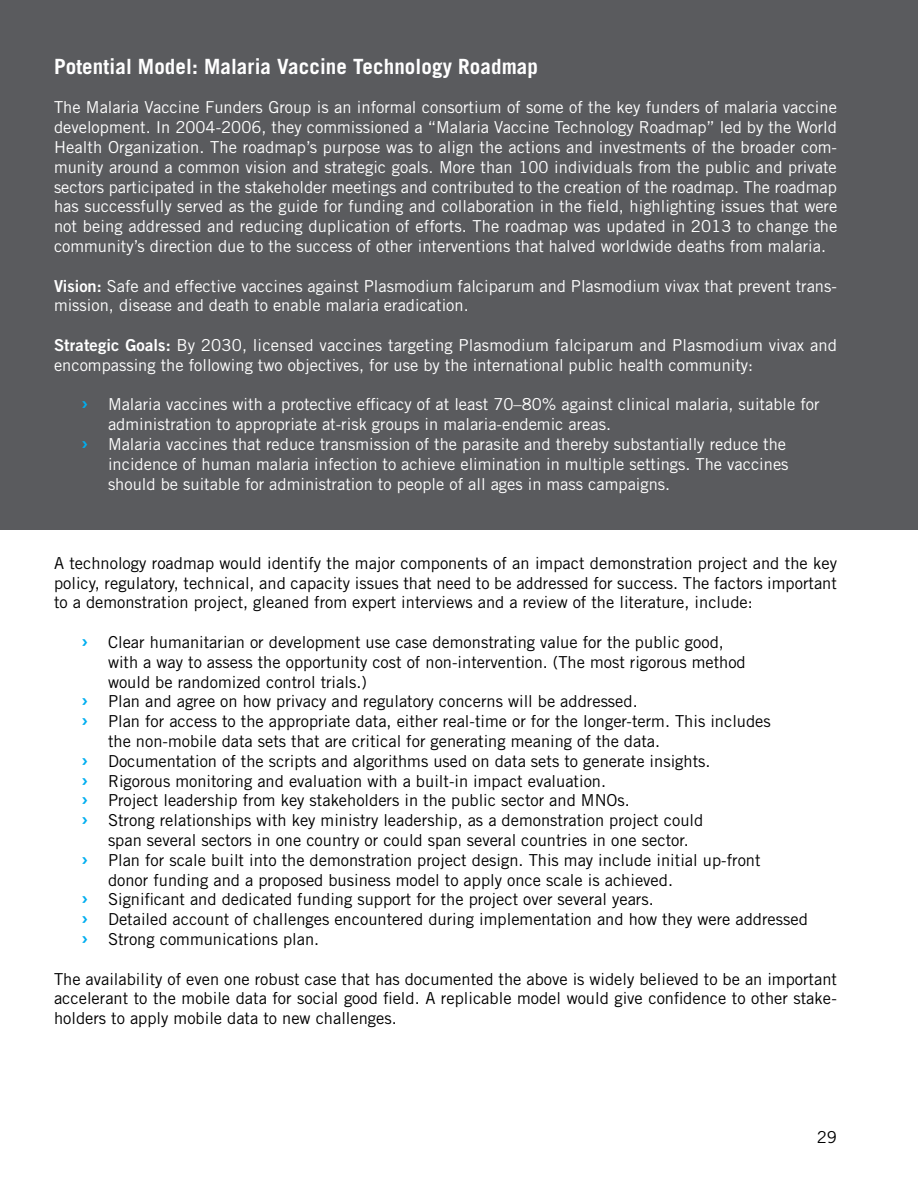
<style>
.page{position:relative;width:918px;height:1188px;background:#fff}
.page>*{position:absolute;margin:0;border:0;box-sizing:border-box;transform-origin:0 0}
.t-subtitle-white{font:700 21px "Trade Gothic";letter-spacing:.005em;color:#fff}
.t-main{font:16.5px/19.8px "Trade Gothic";color:#000}
.t-main-white{font:16.5px/19.8px "Trade Gothic";color:#fff}
.s1{font-family:"Trade Gothic Bold Two"}
.s2{font-family:"Trade Gothic Bold Two";font-size:21px;color:#00aeef}
</style>
<div class="page">
<div style="left:0;top:0;width:918px;height:529px;background:#5a5b5e"></div>
<p class="t-subtitle-white" style="left:54px;top:53px;width:486px">Potential Model: Malaria Vaccine Technology Roadmap</p>
<p class="t-main-white" style="left:54px;top:97px;width:785px;text-align:justify">The Malaria Vaccine Funders Group is an informal consortium of some of the key funders of malaria vaccine development. In 2004-2006, they commissioned a “Malaria Vaccine Technology Roadmap” led by the World Health Organization. The roadmap’s purpose was to align the actions and investments of the broader com&shy;munity around a common vision and strategic goals. More than 100 individuals from the public and private sectors participated in the stakeholder meetings and contributed to the creation of the roadmap. The roadmap has successfully served as the guide for funding and collaboration in the field, highlighting issues that were not being addressed and reducing duplication of efforts. The roadmap was updated in 2013 to change the community’s direction due to the success of other interventions that halved worldwide deaths from malaria.</p>
<p class="t-main-white" style="left:54px;top:276px;width:785px"><span class="s1">Vision:</span> Safe and effective vaccines against Plasmodium falciparum and Plasmodium vivax that prevent trans&shy;mission, disease and death to enable malaria eradication.</p>
<p class="t-main-white" style="left:54px;top:335px;width:785px"><span class="s1">Strategic Goals:</span> By 2030, licensed vaccines targeting Plasmodium falciparum and Plasmodium vivax and encompassing the following two objectives, for use by the international public health community:</p>
<p class="t-main-white" style="left:108px;top:394px;width:713px;text-indent:-27px"><span class="s2">›</span> Malaria vaccines with a protective efficacy of at least 70–80% against clinical malaria, suitable for administration to appropriate at-risk groups in malaria-endemic areas.</p>
<p class="t-main-white" style="left:108px;top:434px;width:682px;text-indent:-27px"><span class="s2">›</span> Malaria vaccines that reduce transmission of the parasite and thereby substantially reduce the incidence of human malaria infection to achieve elimination in multiple settings. The vaccines should be suitable for administration to people of all ages in mass campaigns.</p>
<p class="t-main" style="left:54px;top:553px;width:785px;text-align:justify">A technology roadmap would identify the major components of an impact demonstration project and the key policy, regulatory, technical, and capacity issues that need to be addressed for success. The factors important to a demonstration project, gleaned from expert interviews and a review of the literature, include:</p>
<p class="t-main" style="left:108px;top:632px;width:639px;text-indent:-27px"><span class="s2">›</span> Clear humanitarian or development use case demonstrating value for the public good, with a way to assess the opportunity cost of non-intervention. (The most rigorous method would be randomized control trials.)</p>
<p class="t-main" style="left:81px;top:691px;width:558px"><span class="s2">›</span> Plan and agree on how privacy and regulatory concerns will be addressed.</p>
<p class="t-main" style="left:108px;top:711px;width:664px;text-indent:-27px"><span class="s2">›</span> Plan for access to the appropriate data, either real-time or for the longer-term. This includes the non-mobile data sets that are critical for generating meaning of the data.</p>
<p class="t-main" style="left:81px;top:751px;width:631px"><span class="s2">›</span> Documentation of the scripts and algorithms used on data sets to generate insights.</p>
<p class="t-main" style="left:81px;top:771px;width:527px"><span class="s2">›</span> Rigorous monitoring and evaluation with a built-in impact evaluation.</p>
<p class="t-main" style="left:81px;top:790px;width:550px"><span class="s2">›</span> Project leadership from key stakeholders in the public sector and MNOs.</p>
<p class="t-main" style="left:108px;top:810px;width:597px;text-indent:-27px"><span class="s2">›</span> Strong relationships with key ministry leadership, as a demonstration project could span several sectors in one country or could span several countries in one sector.</p>
<p class="t-main" style="left:108px;top:850px;width:654px;text-indent:-27px"><span class="s2">›</span> Plan for scale built into the demonstration project design. This may include initial up-front donor funding and a proposed business model to apply once scale is achieved.</p>
<p class="t-main" style="left:81px;top:889px;width:574px"><span class="s2">›</span> Significant and dedicated funding support for the project over several years.</p>
<p class="t-main" style="left:81px;top:909px;width:728px"><span class="s2">›</span> Detailed account of challenges encountered during implementation and how they were addressed</p>
<p class="t-main" style="left:81px;top:929px;width:240px"><span class="s2">›</span> Strong communications plan.</p>
<p class="t-main" style="left:54px;top:969px;width:785px;text-align:justify">The availability of even one robust case that has documented the above is widely believed to be an important accelerant to the mobile data for social good field. A replicable model would give confidence to other stake&shy;holders to apply mobile data to new challenges.</p>
<p class="t-main" style="left:817px;top:1127px;width:22px">29</p>
</div>
